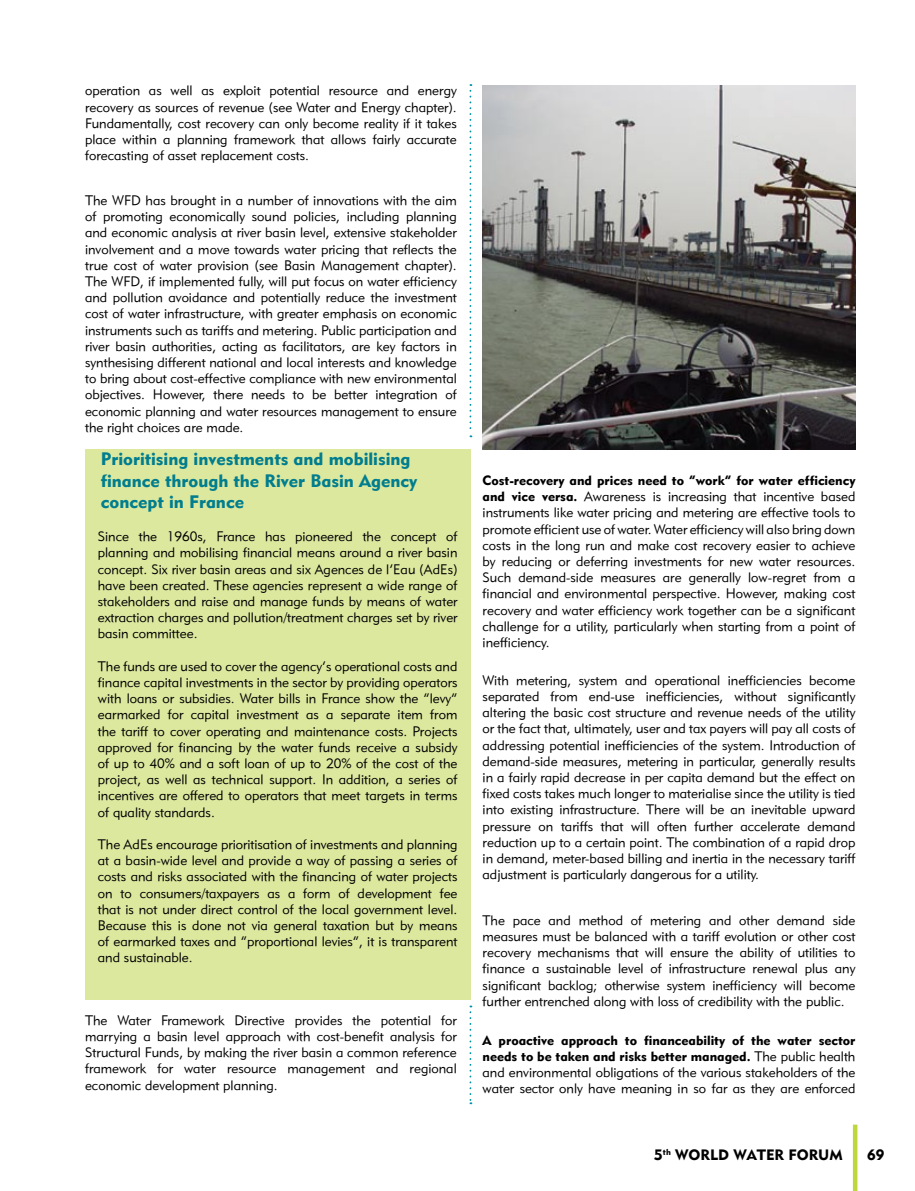
<style>
.page{position:relative;width:915px;height:1191px;background:#fff}
.page>*{position:absolute;margin:0;border:0;box-sizing:border-box;transform-origin:0 0}
.t1{font:18px/21.6px "Geometric 415 Black BT";color:#007d8e}
.t2{font:15px "Geometric 415 Black BT";color:#000}
.t3{font:13.5px/16.2px "Geometric 415 Lite BT";color:#000;text-align:justify}
.t4{font:13.5px/16.2px "Geometric 415 Black BT";color:#000}
.s1{font-family:"Geometric 415 Black BT"}
.s2{font-family:"Geometric 415 Lite BT"}
</style>
<div class="page">
<div style="left:852px;top:1124px;width:5px;height:67px;background:#bed73b"></div>
<svg style="left:469px;top:84px;width:2px;height:353px"></svg>
<div style="left:85px;top:449px;width:385px;height:550px;background:#dde89f"></div>
<img style="left:482px;top:85px;width:373px;height:364px">
<svg style="left:469px;top:1005px;width:2px;height:99px"></svg>
<p class="t3" style="left:85px;top:82px;width:373px">operation as well as exploit potential resource and energy recovery as sources of revenue (see Water and Energy chapter).<br>Fundamentally, cost recovery can only become reality if it takes place within a planning framework that allows fairly accurate forecasting of asset replacement costs.</p>
<p class="t3" style="left:85px;top:192px;width:373px">The WFD has brought in a number of innovations with the aim of promoting economically sound policies, including planning and economic analysis at river basin level, extensive stakeholder involvement and a move towards water pricing that reflects the true cost of water provision (see Basin Management chapter).<br>The WFD, if implemented fully, will put focus on water efficiency and pollution avoidance and potentially reduce the investment cost of water infrastructure, with greater emphasis on economic instruments such as tariffs and metering. Public participation and river basin authorities, acting as facilitators, are key factors in synthesising different national and local interests and knowledge to bring about cost-effective compliance with new environmental objectives. However, there needs to be better integration of economic planning and water resources management to ensure the right choices are made.</p>
<h1 class="t1" style="left:101px;top:447px;width:318px">Prioritising investments and mobilising finance through the River Basin Agency concept in France</h1>
<p class="t3" style="left:98px;top:528px;width:361px">Since the 1960s, France has pioneered the concept of planning and mobilising financial means around a river basin concept. Six river basin areas and six Agences de l’Eau (AdEs) have been created. These agencies represent a wide range of stakeholders and raise and manage funds by means of water extraction charges and pollution/treatment charges set by river basin committee.</p>
<p class="t3" style="left:98px;top:657px;width:361px">The funds are used to cover the agency’s operational costs and finance capital investments in the sector by providing operators with loans or subsidies. Water bills in France show the “levy” earmarked for capital investment as a separate item from the tariff to cover operating and maintenance costs. Projects approved for financing by the water funds receive a subsidy of up to 40% and a soft loan of up to 20% of the cost of the project, as well as technical support. In addition, a series of incentives are offered to operators that meet targets in terms of quality standards.</p>
<p class="t3" style="left:98px;top:836px;width:361px">The AdEs encourage prioritisation of investments and planning at a basin-wide level and provide a way of passing a series of costs and risks associated with the financing of water projects on to consumers/taxpayers as a form of development fee that is not under direct control of the local government level.<br>Because this is done not via general taxation but by means of earmarked taxes and “proportional levies”, it is transparent and sustainable.</p>
<p class="t3" style="left:85px;top:1011px;width:373px">The Water Framework Directive provides the potential for marrying a basin level approach with cost-benefit analysis for Structural Funds, by making the river basin a common reference framework for water resource management and regional economic development planning.</p>
<p class="t4" style="left:482px;top:472px;width:374px">Cost-recovery and prices need to “work” for water efficiency</p>
<p class="t3" style="left:482px;top:488px;width:374px"><span class="s1">and vice versa.</span> Awareness is increasing that incentive based instruments like water pricing and metering are effective tools to promote efficient use of water. Water efficiency will also bring down costs in the long run and make cost recovery easier to achieve by reducing or deferring investments for new water resources.<br>Such demand-side measures are generally low-regret from a financial and environmental perspective. However, making cost recovery and water efficiency work together can be a significant challenge for a utility, particularly when starting from a point of inefficiency.</p>
<p class="t3" style="left:482px;top:672px;width:374px">With metering, system and operational inefficiencies become separated from end-use inefficiencies, without significantly altering the basic cost structure and revenue needs of the utility or the fact that, ultimately, user and tax payers will pay all costs of addressing potential inefficiencies of the system. Introduction of demand-side measures, metering in particular, generally results in a fairly rapid decrease in per capita demand but the effect on fixed costs takes much longer to materialise since the utility is tied into existing infrastructure. There will be an inevitable upward pressure on tariffs that will often further accelerate demand reduction up to a certain point. The combination of a rapid drop in demand, meter-based billing and inertia in the necessary tariff adjustment is particularly dangerous for a utility.</p>
<p class="t3" style="left:482px;top:911px;width:374px">The pace and method of metering and other demand side measures must be balanced with a tariff evolution or other cost recovery mechanisms that will ensure the ability of utilities to finance a sustainable level of infrastructure renewal plus any significant backlog; otherwise system inefficiency will become further entrenched along with loss of credibility with the public.</p>
<p class="t4" style="left:482px;top:1031px;width:374px">A proactive approach to financeability of the water sector needs to be taken and risks better managed. <span class="s2">The public health</span></p>
<p class="t3" style="left:482px;top:1064px;width:374px">and environmental obligations of the various stakeholders of the water sector only have meaning in so far as they are enforced</p>
<p class="t2" style="left:654px;top:1145px;width:190px">5<sup>th</sup> WORLD WATER FORUM</p>
<p class="t2" style="left:866px;top:1145px;width:19px">69</p>
</div>
